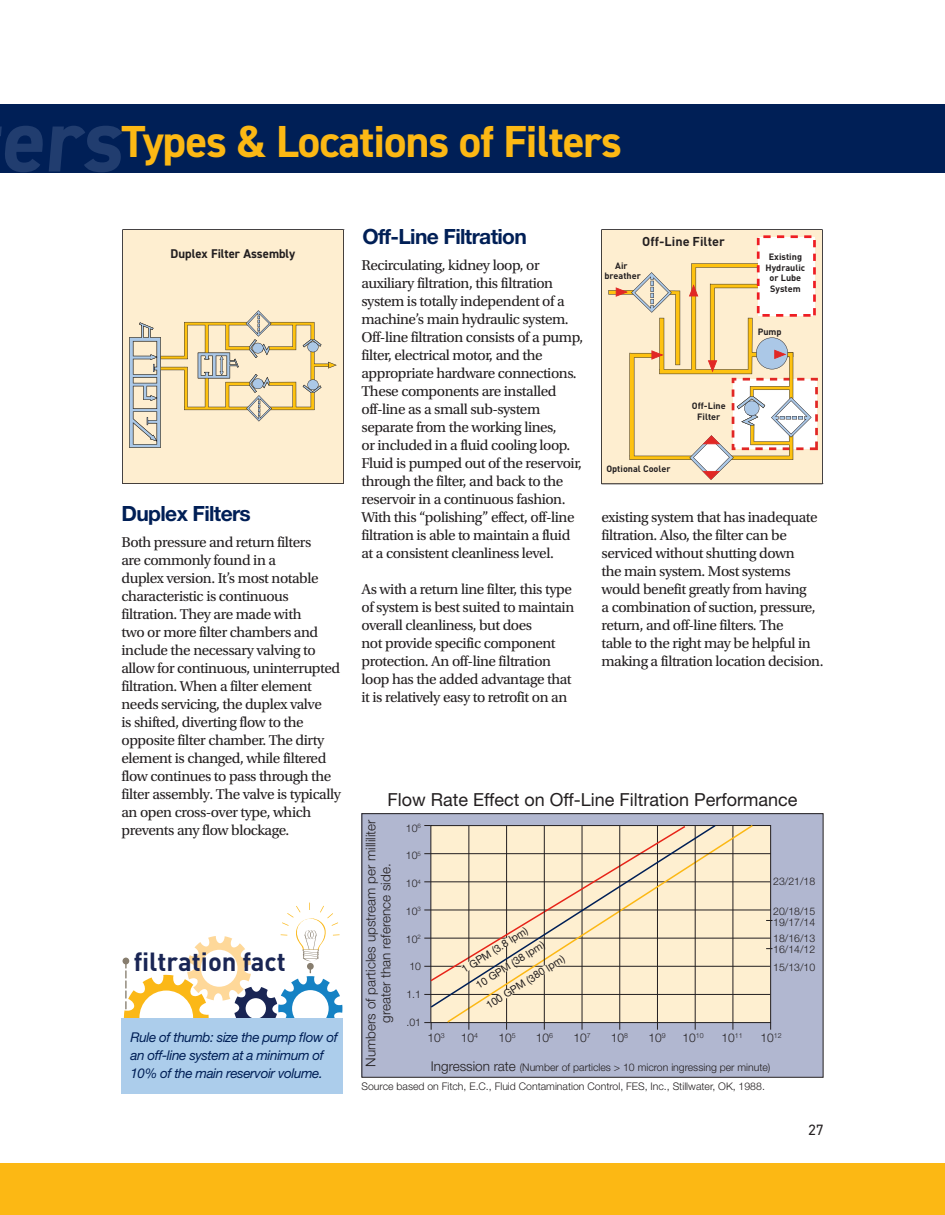
<style>
.page{position:relative;width:945px;height:1215px;background:#fff}
.page>*{position:absolute;margin:0;border:0;box-sizing:border-box;transform-origin:0 0}
.t1{font:700 90px "DIN2014";color:#213d6f}
.page_heading{font:700 45px "DIN2014";letter-spacing:-.02em;color:#fcb814}
.t2{font:700 25.95px "DINOT";color:#192554}
.heading{font:700 21px "Helvetica Neue LT Std";letter-spacing:-.03em;color:#001f56}
.t3{font:18px "Helvetica Neue LT Std";color:#231f20}
._1-Century_Body_Copy{font:15px/18px "Utopia Std";letter-spacing:-.03em;color:#231f20}
.t4{font:15px "DIN2014";color:#231f20}
.fact_body{font:italic 13.5px/18px "Helvetica Neue LT Std";letter-spacing:-.03em;color:#001f56}
.t5{font:300 13.5px/15px "Helvetica Neue LT Std";color:#231f20;text-align:center}
.t6{font:700 12.75px "DIN2014";color:#231f20}
.t7{font:700 12.75px "DINOT";color:#231f20}
.t8{font:300 12px "Helvetica Neue LT Std";color:#231f20}
.t9{font:300 10.5px "Helvetica Neue LT Std";color:#231f20}
.t10{font:10.5px "Helvetica Neue LT Std";color:#231f20}
.t11{font:700 9.15px/10.9px "DINOT";color:#231f20;text-align:center}
.s1{font-size:13.5px}
</style>
<div class="page">
<div style="left:0;top:1163px;width:945px;height:52px;background:#fcb814"></div>
<div style="left:0;top:104px;width:945px;height:69px;background:#001f56"></div>
<svg style="left:123px;top:903px;width:219px;height:115px"></svg>
<div style="left:122px;top:1018px;width:222px;height:76px;background:#accdeb"></div>
<div style="left:602px;top:230px;width:220px;height:254px;background:#feeed0"></div>
<svg style="left:608px;top:235px;width:210px;height:245px"></svg>
<div style="left:362px;top:814px;width:461px;height:263px;background:#b1b7d0"></div>
<div style="left:362px;top:813px;width:462px;height:265px;border:1px solid #231f20"></div>
<div style="left:431px;top:826px;width:340px;height:197px;background:#feefd0"></div>
<hr style="left:424px;top:881px;width:346px;height:1px;background:#231f20">
<hr style="left:424px;top:910px;width:347px;height:1px;background:#231f20">
<hr style="left:424px;top:938px;width:347px;height:1px;background:#231f20">
<hr style="left:424px;top:966px;width:346px;height:1px;background:#231f20">
<hr style="left:424px;top:994px;width:346px;height:1px;background:#231f20">
<hr style="left:733px;top:826px;width:1px;height:204px;background:#231f20">
<hr style="left:657px;top:826px;width:1px;height:204px;background:#231f20">
<hr style="left:506px;top:826px;width:1px;height:204px;background:#231f20">
<hr style="left:582px;top:826px;width:1px;height:204px;background:#231f20">
<svg style="left:424px;top:1022px;width:8px;height:8px"></svg>
<svg style="left:446px;top:825px;width:308px;height:199px"></svg>
<hr style="left:424px;top:853px;width:347px;height:1px;background:#231f20">
<hr style="left:695px;top:826px;width:1px;height:204px;background:#231f20">
<hr style="left:619px;top:826px;width:1px;height:204px;background:#231f20">
<hr style="left:544px;top:826px;width:1px;height:204px;background:#231f20">
<hr style="left:469px;top:826px;width:1px;height:204px;background:#231f20">
<svg style="left:687px;top:825px;width:30px;height:184px"></svg>
<svg style="left:424px;top:825px;width:263px;height:184px"></svg>
<div style="left:123px;top:230px;width:220px;height:254px;background:#feeed0"></div>
<svg style="left:129px;top:310px;width:208px;height:138px;background:#eadbbb"></svg>
<p class="page_heading" style="left:122px;top:111px;width:502px">Types &amp; Locations of Filters</p>
<h1 class="t1" style="left:0;top:81px;width:134px">ers</h1>
<p class="t6" style="left:171px;top:245px;width:126px">Duplex Filter Assembly</p>
<p class="heading" style="left:122px;top:500px;width:131px">Duplex Filters</p>
<p class="_1-Century_Body_Copy" style="left:122px;top:533px;width:221px">Both pressure and return filters<br>are commonly found in a<br>duplex version. It’s most notable characteristic is continuous filtration. They are made with<br>two or more filter chambers and include the necessary valving to allow for continuous, uninterrupted filtration. When a filter element needs servicing, the duplex valve<br>is shifted, diverting flow to the opposite filter chamber. The dirty element is changed, while filtered flow continues to pass through the filter assembly. The valve is typically an open cross-over type, which prevents any flow blockage.</p>
<p class="t2" style="left:134px;top:944px;width:153px">filtration fact</p>
<p class="fact_body" style="left:130px;top:1028px;width:209px">Rule of thumb: size the pump flow of an off-line system at a minimum of<br>10% of the main reservoir volume.</p>
<p class="heading" style="left:363px;top:224px;width:166px">Off-Line Filtration</p>
<p class="t7" style="left:642px;top:233px;width:84px">Off-Line Filter</p>
<p class="_1-Century_Body_Copy" style="left:362px;top:257px;width:223px">Recirculating, kidney loop, or auxiliary filtration, this filtration system is totally independent of a machine’s main hydraulic system.<br>Off-line filtration consists of a pump, filter, electrical motor, and the appropriate hardware connections.<br>These components are installed off-line as a small sub-system separate from the working lines,<br>or included in a fluid cooling loop.<br>Fluid is pumped out of the reservoir, through the filter, and back to the reservoir in a continuous fashion.<br>With this “polishing” effect, off-line filtration is able to maintain a fluid at a consistent cleanliness level.</p>
<p class="_1-Century_Body_Copy" style="left:362px;top:581px;width:214px">As with a return line filter, this type of system is best suited to maintain overall cleanliness, but does<br>not provide specific component protection. An off-line filtration loop has the added advantage that it is relatively easy to retrofit on an</p>
<p class="t11" style="left:604px;top:259px;width:38px">Air breather</p>
<p class="t11" style="left:766px;top:251px;width:41px">Existing<br>Hydraulic or Lube<br>System</p>
<p class="t11" style="left:758px;top:325px;width:25px">Pump</p>
<p class="t11" style="left:692px;top:400px;width:35px">Off-Line<br>Filter</p>
<p class="t11" style="left:606px;top:462px;width:66px">Optional Cooler</p>
<p class="_1-Century_Body_Copy" style="left:602px;top:509px;width:224px">existing system that has inadequate filtration. Also, the filter can be serviced without shutting down<br>the main system. Most systems would benefit greatly from having<br>a combination of suction, pressure, return, and off-line filters. The<br>table to the right may be helpful in making a filtration location decision.</p>
<p class="t3" style="left:387px;top:789px;width:412px">Flow Rate Effect on Off-Line Filtration Performance</p>
<p class="t5" style="left:363px;top:1067px;width:249px;rotate:-90deg">Numbers of particles upstream per milliliter greater than reference side.</p>
<p class="t9" style="left:406px;top:822px;width:17px">10<sup>6</sup></p>
<p class="t9" style="left:406px;top:849px;width:17px">10<sup>5</sup></p>
<p class="t9" style="left:406px;top:877px;width:17px">10<sup>4</sup></p>
<p class="t9" style="left:406px;top:905px;width:17px">10<sup>3</sup></p>
<p class="t9" style="left:406px;top:933px;width:17px">10<sup>2</sup></p>
<p class="t9" style="left:409px;top:960px;width:13px">10</p>
<p class="t9" style="left:406px;top:988px;width:16px">1.1</p>
<p class="t9" style="left:406px;top:1016px;width:16px">.01</p>
<p class="t10" style="left:459px;top:965px;width:78px;rotate:-32deg">1 GPM (3.8 lpm)</p>
<p class="t10" style="left:474px;top:980px;width:80px;rotate:-32deg">10 GPM (38 lpm)</p>
<p class="t10" style="left:484px;top:1001px;width:92px;rotate:-32deg">100 GPM (380 lpm)</p>
<p class="t9" style="left:773px;top:875px;width:44px">23/21/18</p>
<p class="t9" style="left:773px;top:905px;width:44px">20/18/15</p>
<p class="t9" style="left:773px;top:916px;width:44px">19/17/14</p>
<p class="t9" style="left:773px;top:932px;width:44px">18/16/13</p>
<p class="t9" style="left:773px;top:943px;width:44px">16/14/12</p>
<p class="t9" style="left:773px;top:961px;width:44px">15/13/10</p>
<p class="t8" style="left:428px;top:1031px;width:19px">10<sup>3</sup></p>
<p class="t8" style="left:461px;top:1031px;width:19px">10<sup>4</sup></p>
<p class="t8" style="left:498px;top:1031px;width:19px">10<sup>5</sup></p>
<p class="t8" style="left:536px;top:1031px;width:19px">10<sup>6</sup></p>
<p class="t8" style="left:573px;top:1031px;width:19px">10<sup>7</sup></p>
<p class="t8" style="left:611px;top:1031px;width:19px">10<sup>8</sup></p>
<p class="t8" style="left:648px;top:1031px;width:19px">10<sup>9</sup></p>
<p class="t8" style="left:682px;top:1031px;width:23px">10<sup>10</sup></p>
<p class="t8" style="left:721px;top:1031px;width:23px">10<sup>11</sup></p>
<p class="t8" style="left:760px;top:1031px;width:23px">10<sup>12</sup></p>
<p class="t9" style="left:431px;top:1061px;width:341px"><span class="s1">Ingression rate</span> (Number of particles &gt; 10 micron ingressing per minute)</p>
<p class="t9" style="left:362px;top:1080px;width:405px">Source based on Fitch, E.C., Fluid Contamination Control, FES, Inc., Stillwater, OK, 1988.</p>
<p class="t4" style="left:808px;top:1121px;width:16px">27</p>
</div>
